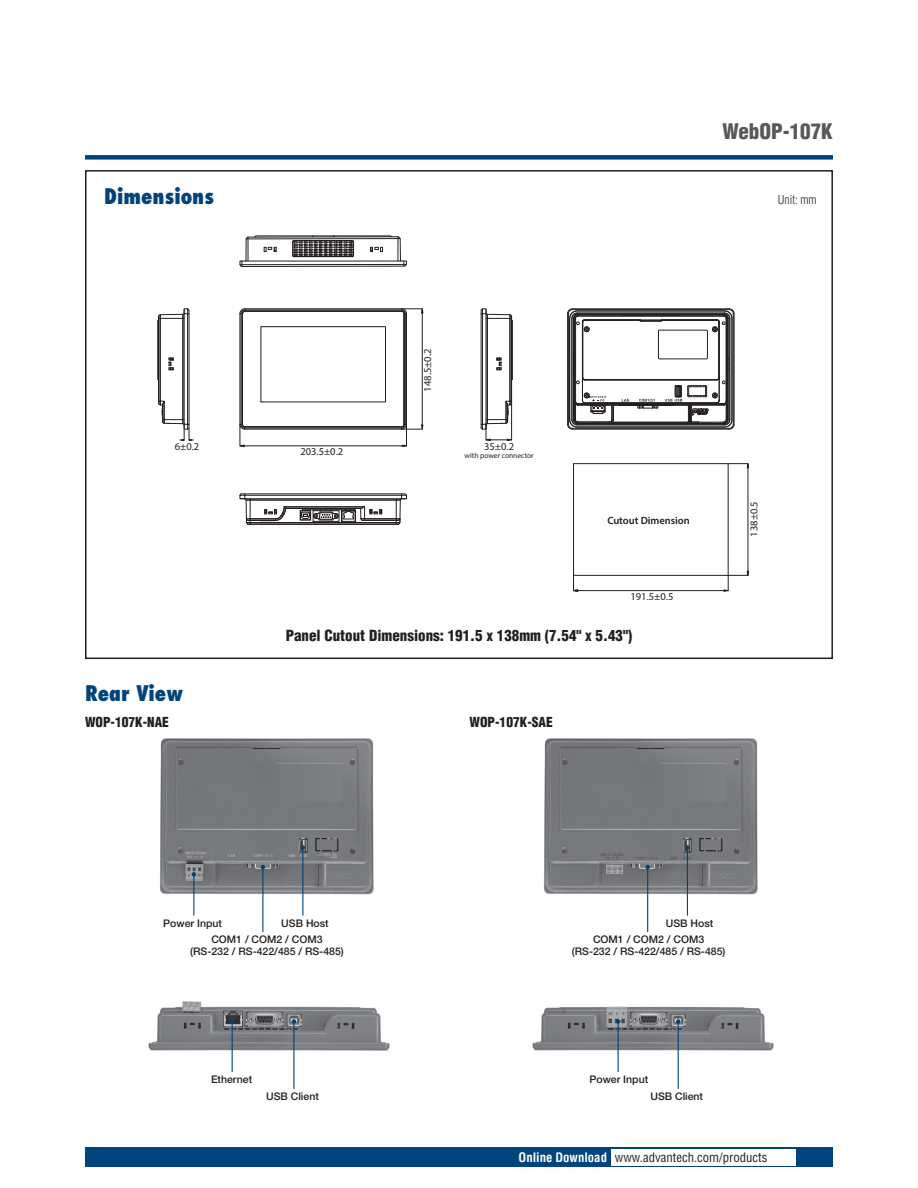
<style>
.page{position:relative;width:918px;height:1188px;background:#fff}
.page>*{position:absolute;margin:0;border:0;box-sizing:border-box;transform-origin:0 0}
.t1{font:800 condensed 21px "Futura";color:#00447b}
.t2{font:900 condensed 21px "Helvetica";color:#57585a}
.t3{font:900 condensed 15px "Helvetica";color:#231f20}
.t4{font:900 condensed 13.5px "Helvetica";color:#231f20}
.t5{font:condensed 12.75px "Helvetica";color:#231f20}
.t6{font:300 condensed 12px "Helvetica";color:#231f20}
.t7{font:500 10.5px/12px "Helvetica Neue";color:#231f20;text-align:center}
.t8{font:10.5px "Myriad Pro";color:#231f20}
.t9{font:600 10.5px "Myriad Pro";color:#231f20}
.t10{font:7.5px "Myriad Pro";color:#231f20}
.s1{font-weight:700;color:#fff}
</style>
<div class="page">
<div style="left:85px;top:155px;width:748px;height:5px;background:#00447b"></div>
<div style="left:85px;top:1147px;width:748px;height:20px;background:#00447b"></div>
<div style="left:611px;top:1149px;width:184px;height:16px;background:#fff"></div>
<div style="left:85px;top:170px;width:748px;height:489px;border:2px solid #231f20"></div>
<img style="left:160px;top:738px;width:214px;height:178px">
<img style="left:148px;top:1001px;width:242px;height:66px">
<img style="left:544px;top:738px;width:214px;height:178px">
<img style="left:532px;top:1006px;width:242px;height:68px">
<svg style="left:480px;top:308px;width:33px;height:133px"></svg>
<svg style="left:157px;top:308px;width:36px;height:133px"></svg>
<svg style="left:239px;top:308px;width:185px;height:139px"></svg>
<svg style="left:573px;top:463px;width:176px;height:129px"></svg>
<svg style="left:239px;top:235px;width:168px;height:32px"></svg>
<svg style="left:239px;top:493px;width:168px;height:32px"></svg>
<svg style="left:567px;top:308px;width:168px;height:122px"></svg>
<hr style="left:193px;top:874px;width:1px;height:42px;background:#00447b">
<svg style="left:192px;top:872px;width:4px;height:5px"></svg>
<hr style="left:302px;top:848px;width:1px;height:68px;background:#00447b">
<svg style="left:301px;top:845px;width:4px;height:5px"></svg>
<hr style="left:687px;top:848px;width:1px;height:68px;background:#00447b">
<svg style="left:685px;top:845px;width:5px;height:5px"></svg>
<hr style="left:262px;top:867px;width:1px;height:65px;background:#00447b">
<svg style="left:261px;top:865px;width:4px;height:4px"></svg>
<hr style="left:647px;top:867px;width:1px;height:65px;background:#00447b">
<svg style="left:645px;top:865px;width:5px;height:4px"></svg>
<hr style="left:232px;top:1021px;width:1px;height:51px;background:#00447b">
<svg style="left:230px;top:1019px;width:4px;height:5px"></svg>
<hr style="left:618px;top:1021px;width:1px;height:51px;background:#00447b">
<svg style="left:616px;top:1019px;width:4px;height:5px"></svg>
<hr style="left:293px;top:1021px;width:1px;height:68px;background:#00447b">
<svg style="left:292px;top:1019px;width:4px;height:5px"></svg>
<hr style="left:678px;top:1021px;width:1px;height:68px;background:#00447b">
<svg style="left:676px;top:1019px;width:4px;height:5px"></svg>
<h1 class="t2" style="left:722px;top:118px;width:112px">WebOP-107K</h1>
<h1 class="t1" style="left:104px;top:183px;width:111px">Dimensions</h1>
<p class="t6" style="left:778px;top:193px;width:40px">Unit: mm</p>
<p class="t8" style="left:175px;top:440px;width:26px">6±0.2</p>
<h1 class="t1" style="left:85px;top:680px;width:100px">Rear View</h1>
<p class="t8" style="left:300px;top:445px;width:44px">203.5±0.2</p>
<p class="t8" style="left:421px;top:392px;width:44px;rotate:-90deg">148.5±0.2</p>
<p class="t8" style="left:484px;top:440px;width:31px">35±0.2</p>
<p class="t10" style="left:465px;top:451px;width:71px">with power connector</p>
<p class="t9" style="left:607px;top:513px;width:84px">Cutout Dimension</p>
<p class="t8" style="left:631px;top:590px;width:44px">191.5±0.5</p>
<h2 class="t3" style="left:286px;top:627px;width:348px">Panel Cutout Dimensions: 191.5 x 138mm (7.54" x 5.43")</h2>
<p class="t4" style="left:85px;top:714px;width:86px">WOP-107K-NAE</p>
<p class="t4" style="left:470px;top:714px;width:85px">WOP-107K-SAE</p>
<p class="t8" style="left:748px;top:537px;width:37px;rotate:-90deg">138±0.5</p>
<p class="t7" style="left:281px;top:917px;width:49px">USB Host</p>
<p class="t7" style="left:666px;top:917px;width:49px">USB Host</p>
<p class="t7" style="left:190px;top:933px;width:155px">COM1 / COM2 / COM3<br>(RS-232 / RS-422/485 / RS-485)</p>
<p class="t7" style="left:572px;top:933px;width:155px">COM1 / COM2 / COM3<br>(RS-232 / RS-422/485 / RS-485)</p>
<p class="t7" style="left:163px;top:917px;width:60px">Power Input</p>
<p class="t7" style="left:211px;top:1073px;width:43px">Ethernet</p>
<p class="t7" style="left:589px;top:1073px;width:60px">Power Input</p>
<p class="t7" style="left:266px;top:1090px;width:54px">USB Client</p>
<p class="t7" style="left:650px;top:1090px;width:54px">USB Client</p>
<p class="t5" style="left:519px;top:1150px;width:250px"><span class="s1">Online Download</span> www.advantech.com/products</p>
</div>
